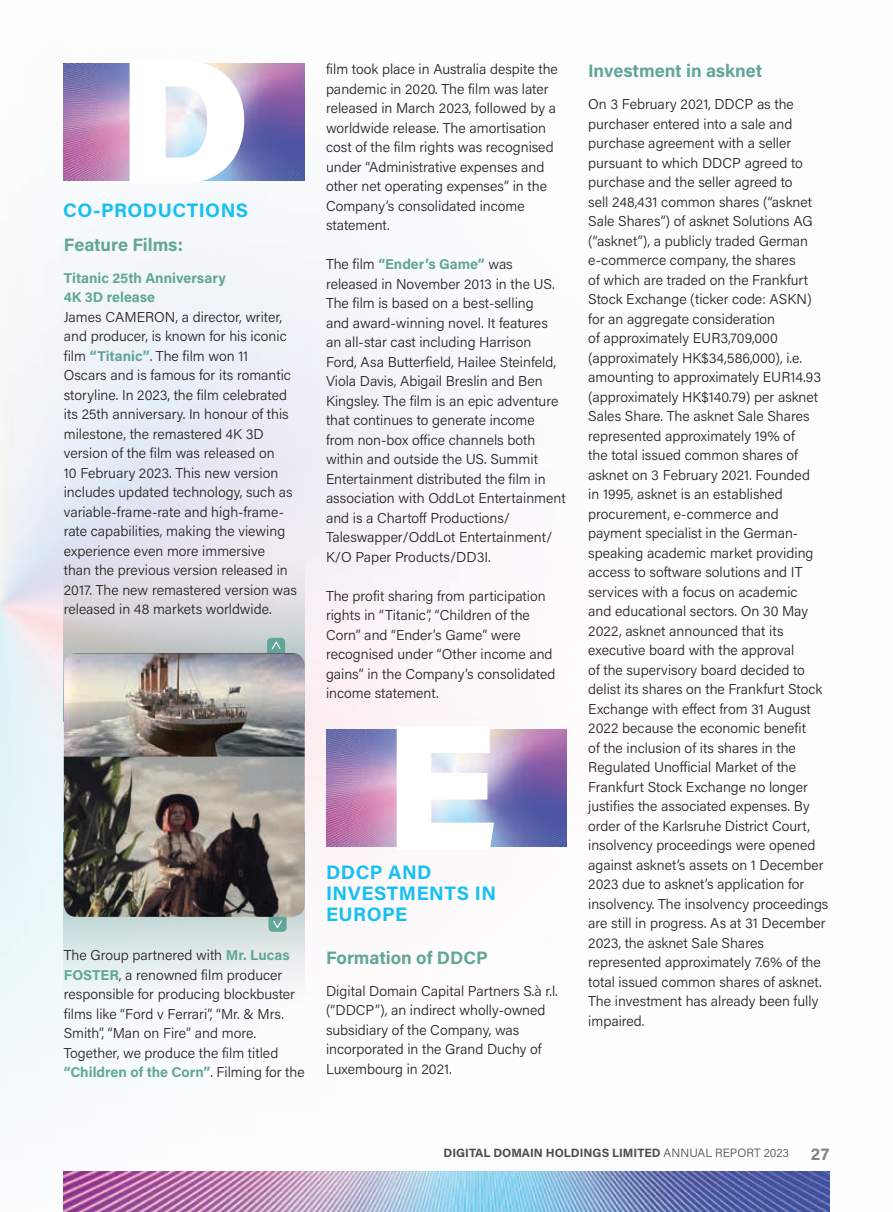
<style>
.page{position:relative;width:893px;height:1212px;background:#fff}
.page>*{position:absolute;margin:0;border:0;box-sizing:border-box;transform-origin:0 0}
.t1{font:900 178.5px "Acumin Pro";color:#fff}
.t2{font:700 19.5px/21px "Acumin Pro";letter-spacing:.025em;color:#15c0f2}
.t3{font:700 18px "Acumin Pro";color:#61a698}
.t4{font:700 17.25px "Acumin Pro";color:#808285}
.t5{font:300 14.25px/19.5px "Acumin Pro";color:#231f20}
.t6{font:700 14.25px/19.5px "Acumin Pro";color:#61a698}
.t7{font:700 12px "Acumin Pro";color:#4b4c4d}
.s1{font-weight:700;color:#61a698}
.s2{font-weight:300}
</style>
<div class="page">
<img style="left:0;top:63px;width:830px;height:1149px">
<svg style="left:64px;top:917px;width:241px;height:81px"></svg>
<svg style="left:64px;top:556px;width:241px;height:97px;background:#d8d7dc"></svg>
<img style="left:64px;top:653px;width:241px;height:264px">
<img style="left:64px;top:1172px;width:765px;height:40px">
<img style="left:63px;top:64px;width:241px;height:117px">
<img style="left:326px;top:729px;width:241px;height:117px">
<h1 class="t1" style="left:117px;top:-5px;width:136px">D</h1>
<h2 class="t2" style="left:63px;top:199px;width:187px">CO-PRODUCTIONS</h2>
<p class="t3" style="left:64px;top:232px;width:121px">Feature Films:</p>
<p class="t6" style="left:64px;top:267px;width:163px">Titanic 25th Anniversary<br>4K 3D release</p>
<p class="t5" style="left:64px;top:306px;width:235px">James CAMERON, a director, writer, and producer, is known for his iconic film <span class="s1">“Titanic”</span>. The film won 11<br>Oscars and is famous for its romantic storyline. In 2023, the film celebrated its 25th anniversary. In honour of this milestone, the remastered 4K 3D version of the film was released on<br>10 February 2023. This new version includes updated technology, such as variable-frame-rate and high-frame&shy;rate capabilities, making the viewing experience even more immersive<br>than the previous version released in 2017. The new remastered version was released in 48 markets worldwide.</p>
<p class="t5" style="left:64px;top:945px;width:242px">The Group partnered with <span class="s1">Mr. Lucas FOSTER</span>, a renowned film producer responsible for producing blockbuster films like “Ford v Ferrari”, “Mr. &amp; Mrs.<br>Smith”, “Man on Fire” and more.<br>Together, we produce the film titled <span class="s1">“Children of the Corn”</span>. Filming for the</p>
<p class="t5" style="left:326px;top:59px;width:233px">film took place in Australia despite the pandemic in 2020. The film was later released in March 2023, followed by a worldwide release. The amortisation cost of the film rights was recognised under “Administrative expenses and other net operating expenses” in the Company’s consolidated income statement.</p>
<p class="t5" style="left:326px;top:254px;width:241px">The film <span class="s1">“Ender’s Game”</span> was released in November 2013 in the US.<br>The film is based on a best-selling<br>and award-winning novel. It features an all-star cast including Harrison Ford, Asa Butterfield, Hailee Steinfeld, Viola Davis, Abigail Breslin and Ben Kingsley. The film is an epic adventure that continues to generate income from non-box office channels both within and outside the US. Summit Entertainment distributed the film in association with OddLot Entertainment and is a Chartoff Productions/ Taleswapper/OddLot Entertainment/ K/O Paper Products/DD3I.</p>
<p class="t5" style="left:326px;top:585px;width:231px">The profit sharing from participation rights in “Titanic”, “Children of the Corn” and “Ender’s Game” were recognised under “Other income and gains” in the Company’s consolidated income statement.</p>
<h1 class="t1" style="left:384px;top:660px;width:115px">E</h1>
<h2 class="t2" style="left:326px;top:860px;width:172px">DDCP AND<br>INVESTMENTS IN<br>EUROPE</h2>
<p class="t3" style="left:326px;top:945px;width:163px">Formation of DDCP</p>
<p class="t5" style="left:326px;top:981px;width:233px">Digital Domain Capital Partners S.à r.l. (“DDCP”), an indirect wholly-owned subsidiary of the Company, was incorporated in the Grand Duchy of<br>Luxembourg in 2021.</p>
<p class="t3" style="left:588px;top:58px;width:176px">Investment in asknet</p>
<p class="t5" style="left:588px;top:94px;width:242px">On 3 February 2021, DDCP as the purchaser entered into a sale and purchase agreement with a seller pursuant to which DDCP agreed to purchase and the seller agreed to<br>sell 248,431 common shares (“asknet Sale Shares”) of asknet Solutions AG (“asknet”), a publicly traded German e-commerce company, the shares<br>of which are traded on the Frankfurt Stock Exchange (ticker code: ASKN) for an aggregate consideration<br>of approximately EUR3,709,000 (approximately HK$34,586,000), i.e. amounting to approximately EUR14.93 (approximately HK$140.79) per asknet Sales Share. The asknet Sale Shares represented approximately 19% of<br>the total issued common shares of asknet on 3 February 2021. Founded<br>in 1995, asknet is an established procurement, e-commerce and payment specialist in the German&shy;speaking academic market providing access to software solutions and IT services with a focus on academic<br>and educational sectors. On 30 May 2022, asknet announced that its executive board with the approval<br>of the supervisory board decided to delist its shares on the Frankfurt Stock Exchange with effect from 31 August 2022 because the economic benefit<br>of the inclusion of its shares in the Regulated Unofficial Market of the Frankfurt Stock Exchange no longer justifies the associated expenses. By order of the Karlsruhe District Court, insolvency proceedings were opened against asknet’s assets on 1 December 2023 due to asknet’s application for insolvency. The insolvency proceedings are still in progress. As at 31 December 2023, the asknet Sale Shares represented approximately 7.6% of the total issued common shares of asknet.<br>The investment has already been fully impaired.</p>
<p class="t7" style="left:444px;top:1145px;width:347px">DIGITAL DOMAIN HOLDINGS LIMITED <span class="s2">ANNUAL REPORT 2023</span></p>
<p class="t4" style="left:811px;top:1141px;width:20px">27</p>
</div>
